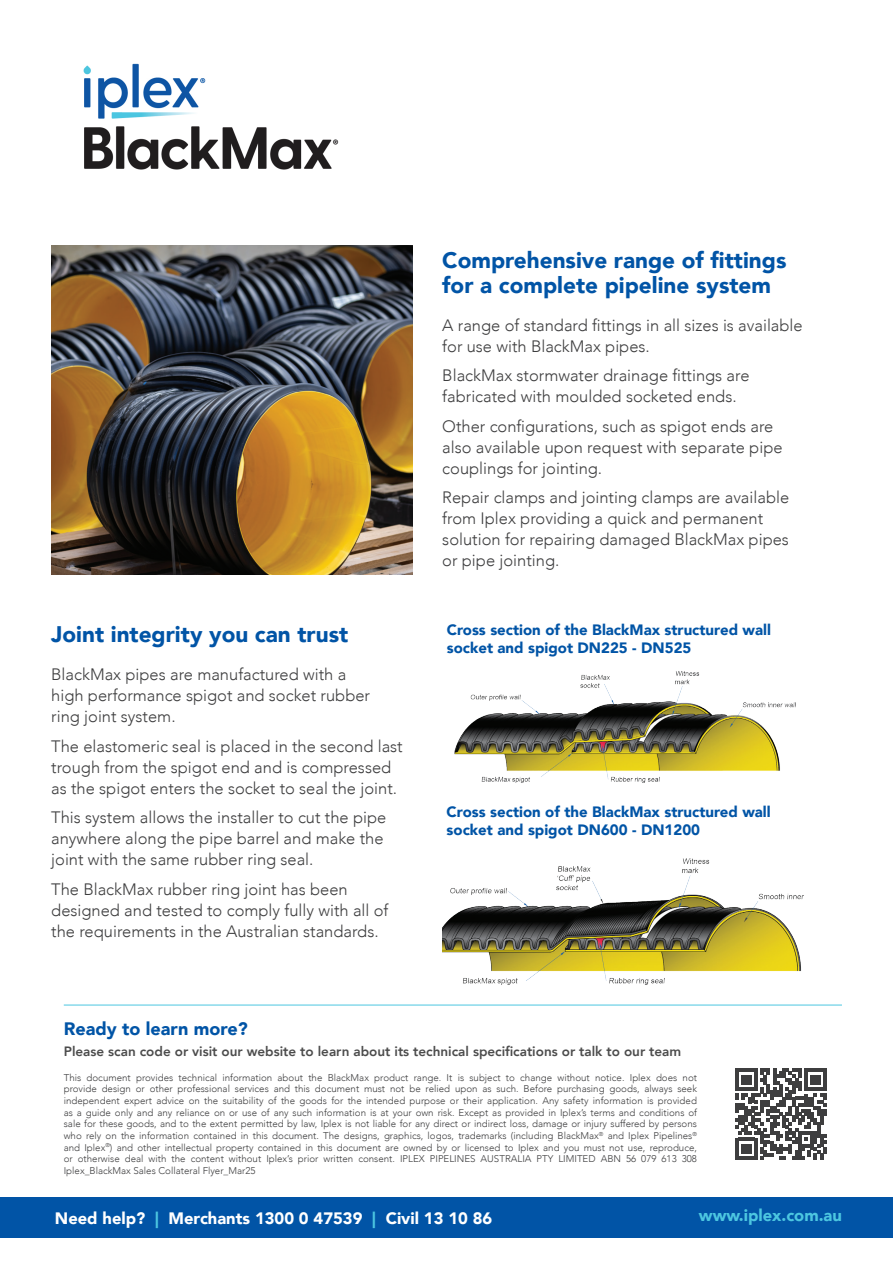
<style>
.page{position:relative;width:893px;height:1263px;background:#fff}
.page>*{position:absolute;margin:0;border:0;box-sizing:border-box;transform-origin:0 0}
.t1{font:900 22.5px/25.2px "Avenir";color:#0154a6}
.t2{font:900 18px "Avenir";color:#0154a6}
.t3{font:300 16.5px/21px "Avenir";color:#3e3e3f}
.t4{font:900 16.5px "Avenir";color:#fff}
.t5{font:900 16.5px "Avenir";color:#4cc6e0}
.t6{font:900 15px/18px "Avenir";color:#0154a6}
.t7{font:800 13.5px "Avenir";color:#4c4c4c}
.t8{font:300 9.75px/11.7px "Avenir";color:#3e3e3f;text-align:justify}
.s1{color:#4cc6e0}
</style>
<div class="page">
<img style="left:454px;top:671px;width:342px;height:112px">
<img style="left:442px;top:858px;width:362px;height:127px">
<img style="left:83px;top:63px;width:256px;height:107px">
<div style="left:0;top:1197px;width:893px;height:40px;background:#0154a6"></div>
<svg style="left:735px;top:1068px;width:91px;height:91px"></svg>
<hr style="left:64px;top:1005px;width:778px;height:1px;background:#4cc6e0">
<img style="left:51px;top:245px;width:361px;height:330px">
<h1 class="t1" style="left:51px;top:621px;width:299px">Joint integrity you can trust</h1>
<h3 class="t3" style="left:51px;top:664px;width:320px">BlackMax pipes are manufactured with a high performance spigot and socket rubber ring joint system.</h3>
<h3 class="t3" style="left:51px;top:735px;width:353px">The elastomeric seal is placed in the second last trough from the spigot end and is compressed as the spigot enters the socket to seal the joint.</h3>
<h3 class="t3" style="left:51px;top:807px;width:337px">This system allows the installer to cut the pipe anywhere along the pipe barrel and make the joint with the same rubber ring seal.</h3>
<h3 class="t3" style="left:51px;top:878px;width:339px">The BlackMax rubber ring joint has been designed and tested to comply fully with all of the requirements in the Australian standards.</h3>
<h1 class="t1" style="left:442px;top:247px;width:346px">Comprehensive range of fittings for a complete pipeline system</h1>
<h3 class="t3" style="left:442px;top:315px;width:362px">A range of standard fittings in all sizes is available for use with BlackMax pipes.</h3>
<h3 class="t3" style="left:442px;top:365px;width:309px">BlackMax stormwater drainage fittings are fabricated with moulded socketed ends.</h3>
<h3 class="t3" style="left:442px;top:416px;width:342px">Other configurations, such as spigot ends are also available upon request with separate pipe couplings for jointing.</h3>
<h3 class="t3" style="left:442px;top:487px;width:348px">Repair clamps and jointing clamps are available from Iplex providing a quick and permanent solution for repairing damaged BlackMax pipes or pipe jointing.</h3>
<h3 class="t6" style="left:447px;top:620px;width:326px">Cross section of the BlackMax structured wall socket and spigot DN225 - DN525</h3>
<h3 class="t6" style="left:447px;top:802px;width:326px">Cross section of the BlackMax structured wall socket and spigot DN600 - DN1200</h3>
<h2 class="t2" style="left:64px;top:1013px;width:185px">Ready to learn more?</h2>
<h3 class="t7" style="left:64px;top:1041px;width:619px">Please scan code or visit our website to learn about its technical specifications or talk to our team</h3>
<p class="t8" style="left:64px;top:1071px;width:635px">This document provides technical information about the BlackMax product range. It is subject to change without notice. Iplex does not provide design or other professional services and this document must not be relied upon as such. Before purchasing goods, always seek independent expert advice on the suitability of the goods for the intended purpose or their application. Any safety information is provided as a guide only and any reliance on or use of any such information is at your own risk. Except as provided in Iplex’s terms and conditions of sale for these goods, and to the extent permitted by law, Iplex is not liable for any direct or indirect loss, damage or injury suffered by persons who rely on the information contained in this document. The designs, graphics, logos, trademarks (including BlackMax<sup>®</sup> and Iplex Pipelines<sup>® </sup>and Iplex<sup>®</sup>) and other intellectual property contained in this document are owned by or licensed to Iplex and you must not use, reproduce, or otherwise deal with the content without Iplex’s prior written consent. IPLEX PIPELINES AUSTRALIA PTY LIMITED ABN 56 079 613 308<br>Iplex_BlackMax Sales Collateral Flyer_Mar25</p>
<h3 class="t4" style="left:55px;top:1204px;width:439px">Need help? <span class="s1">|</span> Merchants 1300 0 47539 <span class="s1">|</span> Civil 13 10 86</h3>
<h3 class="t5" style="left:699px;top:1201px;width:144px">www.iplex.com.au</h3>
</div>
